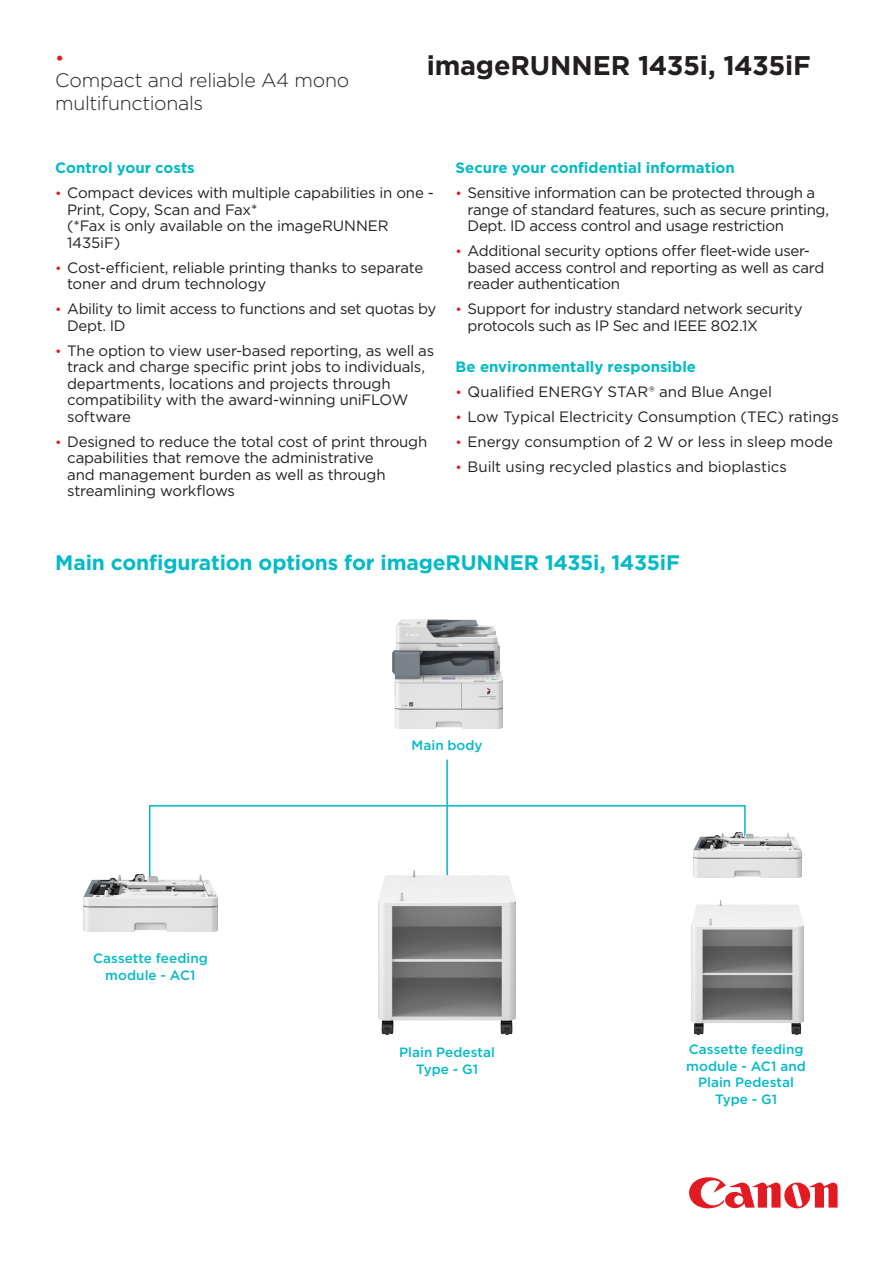
<style>
.page{position:relative;width:893px;height:1263px;background:#fff}
.page>*{position:absolute;margin:0;border:0;box-sizing:border-box;transform-origin:0 0}
.COVER_HEADER_MEDIUM{font:700 27px "Gotham";letter-spacing:-.01em;color:#231f20}
.BODY_BULLETS{font:700 21px "Gotham";letter-spacing:-.005em;color:#03bac6}
.HEADER_B{font:300 19.5px/22.5px "Gotham";letter-spacing:-.01em;color:#231f20}
.t1{font:15px/16.5px "Gotham";letter-spacing:-.02em;color:#231f20}
.BODY_BULLETS-2{font:700 15px "Gotham";color:#03bac6}
.t2{font:15px "Gotham";color:#231f20}
.BODY_BULLETS-3{font:500 13.5px/16.5px "Gotham";letter-spacing:.005em;color:#03bac6;text-align:center}
.s1{font-weight:400;color:#e21a21}
.s2{font-size:13.5px;color:#e21a21}
</style>
<div class="page">
<svg style="left:689px;top:1177px;width:149px;height:31px"></svg>
<img style="left:392px;top:620px;width:110px;height:108px">
<hr style="left:149px;top:805px;width:1px;height:73px;background:#03bac6">
<hr style="left:744px;top:805px;width:2px;height:37px;background:#03bac6">
<hr style="left:446px;top:759px;width:2px;height:119px;background:#03bac6">
<hr style="left:149px;top:805px;width:596px;height:1px;background:#03bac6">
<img style="left:83px;top:875px;width:135px;height:57px">
<img style="left:694px;top:832px;width:107px;height:46px">
<img style="left:379px;top:870px;width:136px;height:164px">
<img style="left:691px;top:900px;width:112px;height:134px">
<p class="HEADER_B" style="left:55px;top:46px;width:296px"><span class="s1">•<br></span>Compact and reliable A4 mono multifunctionals</p>
<p class="COVER_HEADER_MEDIUM" style="left:427px;top:47px;width:386px">imageRUNNER 1435i, 1435iF</p>
<p class="BODY_BULLETS-2" style="left:55px;top:158px;width:141px">Control your costs</p>
<p class="t1" style="left:67px;top:184px;width:368px;text-indent:-12px"><span class="s2">•</span> Compact devices with multiple capabilities in one -<br>Print, Copy, Scan and Fax*<br>(*Fax is only available on the imageRUNNER<br>1435iF)</p>
<p class="t1" style="left:67px;top:259px;width:358px;text-indent:-12px"><span class="s2">•</span> Cost-efficient, reliable printing thanks to separate toner and drum technology</p>
<p class="t1" style="left:67px;top:300px;width:371px;text-indent:-12px"><span class="s2">•</span> Ability to limit access to functions and set quotas by<br>Dept. ID</p>
<p class="t1" style="left:67px;top:342px;width:369px;text-indent:-12px"><span class="s2">•</span> The option to view user-based reporting, as well as track and charge specific print jobs to individuals, departments, locations and projects through compatibility with the award-winning uniFLOW software</p>
<p class="t1" style="left:67px;top:433px;width:362px;text-indent:-12px"><span class="s2">•</span> Designed to reduce the total cost of print through capabilities that remove the administrative<br>and management burden as well as through streamlining workflows</p>
<p class="BODY_BULLETS-2" style="left:456px;top:158px;width:281px">Secure your confidential information</p>
<p class="t1" style="left:468px;top:184px;width:363px;text-indent:-12px"><span class="s2">•</span> Sensitive information can be protected through a range of standard features, such as secure printing,<br>Dept. ID access control and usage restriction</p>
<p class="t1" style="left:468px;top:242px;width:358px;text-indent:-12px"><span class="s2">•</span> Additional security options offer fleet-wide user&shy;based access control and reporting as well as card reader authentication</p>
<p class="t1" style="left:468px;top:300px;width:337px;text-indent:-12px"><span class="s2">•</span> Support for industry standard network security protocols such as IP Sec and IEEE 802.1X</p>
<p class="BODY_BULLETS-2" style="left:456px;top:357px;width:242px">Be environmentally responsible</p>
<p class="t2" style="left:456px;top:382px;width:318px"><span class="s2">•</span> Qualified ENERGY STAR® and Blue Angel</p>
<p class="t1" style="left:456px;top:408px;width:385px"><span class="s2">•</span> Low Typical Electricity Consumption (TEC) ratings</p>
<p class="t1" style="left:456px;top:433px;width:379px"><span class="s2">•</span> Energy consumption of 2 W or less in sleep mode</p>
<p class="t1" style="left:456px;top:458px;width:333px"><span class="s2">•</span> Built using recycled plastics and bioplastics</p>
<p class="BODY_BULLETS" style="left:55px;top:549px;width:626px">Main configuration options for imageRUNNER 1435i, 1435iF</p>
<p class="BODY_BULLETS-3" style="left:93px;top:950px;width:116px">Cassette feeding module - AC1</p>
<p class="BODY_BULLETS-3" style="left:412px;top:736px;width:73px">Main body</p>
<p class="BODY_BULLETS-3" style="left:399px;top:1044px;width:97px">Plain Pedestal<br>Type - G1</p>
<p class="BODY_BULLETS-3" style="left:686px;top:1041px;width:121px">Cassette feeding module - AC1 and<br>Plain Pedestal<br>Type - G1</p>
</div>
